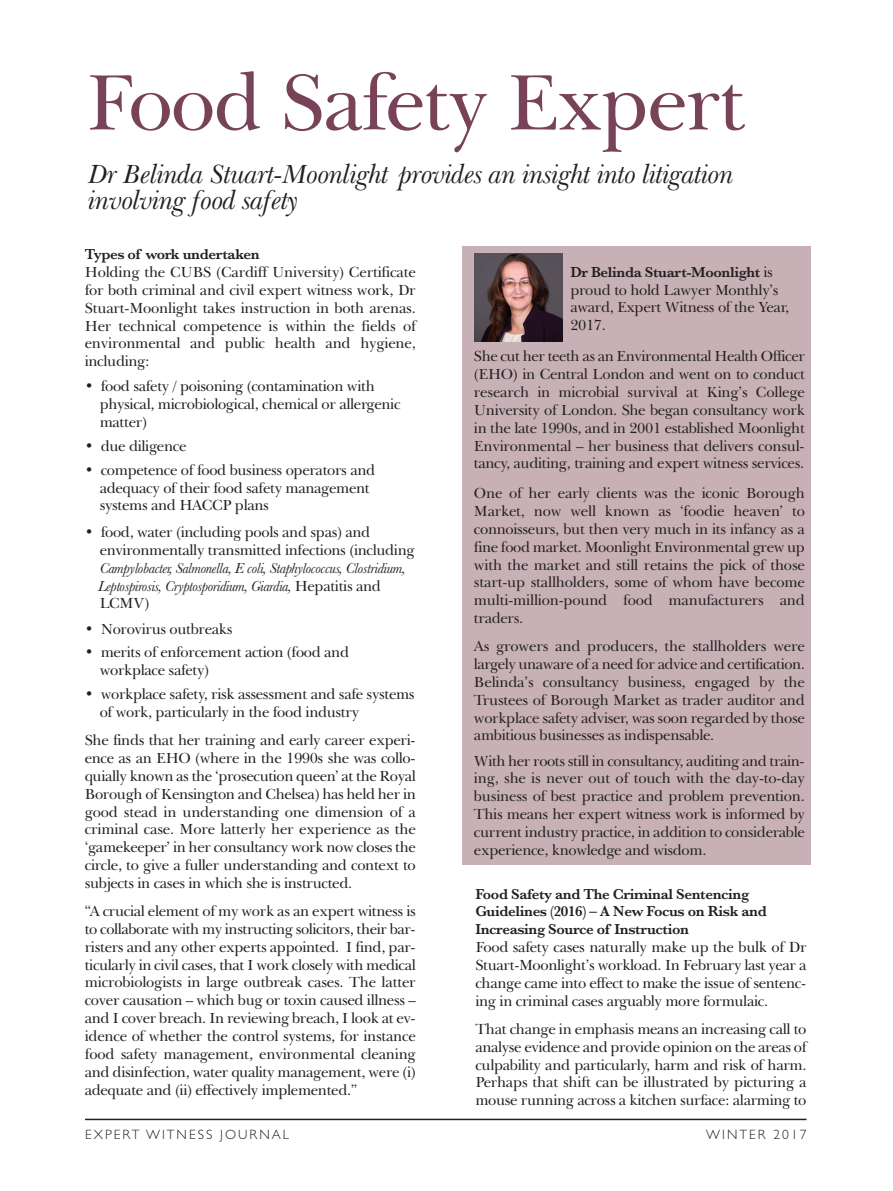
<style>
.page{position:relative;width:893px;height:1191px;background:#fff}
.page>*{position:absolute;margin:0;border:0;box-sizing:border-box;transform-origin:0 0}
.t1{font:81px "Baskerville BT";letter-spacing:-.025em;color:#784358}
.t2{font:italic 27px/25.5px "Baskerville BT";letter-spacing:-.025em;color:#231f20}
.t3{font:15px/17.9px "Baskerville BT";letter-spacing:-.025em;color:#231f20;text-align:justify}
.t4{font:600 15px/17.9px "Baskerville";letter-spacing:-.025em;color:#231f20}
.t5{font:italic 15px/17.9px "Baskerville";letter-spacing:-.025em;color:#231f20}
.t6{font:300 13.5px "Gill Sans";letter-spacing:.15em;color:#231f20}
.s1{font-family:"Baskerville BT";font-style:normal}
.s2{font-family:"Baskerville BT";font-weight:400}
</style>
<div class="page">
<hr style="left:85px;top:1118px;width:721px;height:2px;background:#231f20">
<div style="left:463px;top:245px;width:348px;height:619px;background:#c7b1b6"></div>
<img style="left:475px;top:254px;width:88px;height:87px">
<h1 class="t1" style="left:85px;top:72px;width:662px">Food Safety Expert</h1>
<h2 class="t2" style="left:89px;top:165px;width:647px">Dr Belinda Stuart-Moonlight provides an insight into litigation involving food safety</h2>
<p class="t4" style="left:85px;top:245px;width:176px">Types of work undertaken</p>
<p class="t3" style="left:85px;top:265px;width:333px">Holding the CUBS (Cardiff University) Certificate for both criminal and civil expert witness work, Dr Stuart-Moonlight takes instruction in both arenas.<br>Her technical competence is within the fields of environmental and public health and hygiene, including:</p>
<p class="t3" style="left:100px;top:379px;width:302px;text-align:left;text-indent:-15px">• food safety / poisoning (contamination with physical, microbiological, chemical or allergenic matter)</p>
<p class="t3" style="left:85px;top:439px;width:103px">• due diligence</p>
<p class="t3" style="left:100px;top:462px;width:277px;text-align:left;text-indent:-15px">• competence of food business operators and adequacy of their food safety management systems and HACCP plans</p>
<p class="t3" style="left:100px;top:525px;width:317px;text-indent:-15px">• food, water (including pools and spas) and environmentally transmitted infections (including</p>
<p class="t5" style="left:98px;top:558px;width:309px">Campylobacter, Salmonella, E coli, Staphylococcus, Clostridium,<br>Leptospirosis, Cryptosporidium, Giardia, <span class="s1">Hepatitis and</span></p>
<p class="t3" style="left:100px;top:596px;width:51px">LCMV)</p>
<p class="t3" style="left:85px;top:621px;width:149px">• Norovirus outbreaks</p>
<p class="t3" style="left:100px;top:645px;width:251px;text-indent:-15px">• merits of enforcement action (food and workplace safety)</p>
<p class="t3" style="left:100px;top:687px;width:316px;text-indent:-15px">• workplace safety, risk assessment and safe systems of work, particularly in the food industry</p>
<p class="t3" style="left:85px;top:733px;width:333px">She finds that her training and early career experi&shy;ence as an EHO (where in the 1990s she was collo&shy;quially known as the ‘prosecution queen’ at the Royal Borough of Kensington and Chelsea) has held her in good stead in understanding one dimension of a criminal case. More latterly her experience as the ‘gamekeeper’ in her consultancy work now closes the circle, to give a fuller understanding and context to subjects in cases in which she is instructed.</p>
<p class="t3" style="left:85px;top:904px;width:333px">“A crucial element of my work as an expert witness is to collaborate with my instructing solicitors, their bar&shy;risters and any other experts appointed. I find, par&shy;ticularly in civil cases, that I work closely with medical microbiologists in large outbreak cases. The latter cover causation – which bug or toxin caused illness – and I cover breach. In reviewing breach, I look at ev&shy;idence of whether the control systems, for instance food safety management, environmental cleaning and disinfection, water quality management, were (i) adequate and (ii) effectively implemented.”</p>
<p class="t4" style="left:570px;top:263px;width:204px">Dr Belinda Stuart-Moonlight <span class="s2">is</span></p>
<p class="t3" style="left:570px;top:282px;width:220px;text-align:left">proud to hold Lawyer Monthly’s award, Expert Witness of the Year,<br>2017.</p>
<p class="t3" style="left:474px;top:349px;width:332px">She cut her teeth as an Environmental Health Officer (EHO) in Central London and went on to conduct research in microbial survival at King’s College University of London. She began consultancy work in the late 1990s, and in 2001 established Moonlight Environmental – her business that delivers consul&shy;tancy, auditing, training and expert witness services.</p>
<p class="t3" style="left:474px;top:486px;width:332px">One of her early clients was the iconic Borough Market, now well known as ‘foodie heaven’ to connoisseurs, but then very much in its infancy as a fine food market. Moonlight Environmental grew up with the market and still retains the pick of those start-up stallholders, some of whom have become multi-million-pound food manufacturers and traders.</p>
<p class="t3" style="left:474px;top:639px;width:332px">As growers and producers, the stallholders were largely unaware of a need for advice and certification.<br>Belinda’s consultancy business, engaged by the Trustees of Borough Market as trader auditor and workplace safety adviser, was soon regarded by those ambitious businesses as indispensable.</p>
<p class="t3" style="left:474px;top:753px;width:332px">With her roots still in consultancy, auditing and train&shy;ing, she is never out of touch with the day-to-day business of best practice and problem prevention.<br>This means her expert witness work is informed by current industry practice, in addition to considerable experience, knowledge and wisdom.</p>
<p class="t4" style="left:475px;top:884px;width:293px">Food Safety and The Criminal Sentencing<br>Guidelines (2016) – A New Focus on Risk and<br>Increasing Source of Instruction</p>
<p class="t3" style="left:475px;top:940px;width:333px">Food safety cases naturally make up the bulk of Dr Stuart-Moonlight’s workload. In February last year a change came into effect to make the issue of sentenc&shy;ing in criminal cases arguably more formulaic.</p>
<p class="t3" style="left:475px;top:1021px;width:333px">That change in emphasis means an increasing call to analyse evidence and provide opinion on the areas of culpability and particularly, harm and risk of harm.<br>Perhaps that shift can be illustrated by picturing a mouse running across a kitchen surface: alarming to</p>
<p class="t6" style="left:85px;top:1126px;width:206px">EXPERT WITNESS JOURNAL</p>
<p class="t6" style="left:706px;top:1126px;width:102px">WINTER 2017</p>
</div>
